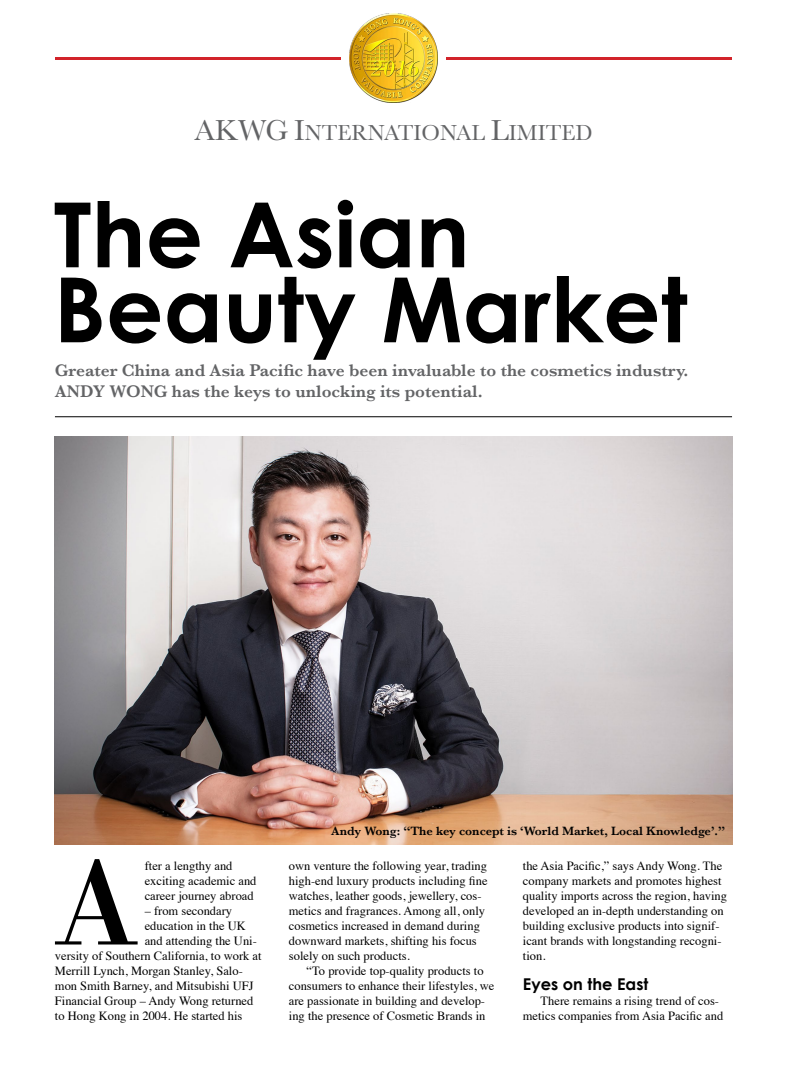
<style>
.page{position:relative;width:787px;height:1081px;background:#fff}
.page>*{position:absolute;margin:0;border:0;box-sizing:border-box;transform-origin:0 0}
.t1{font:700 90px/75px "Century Gothic";color:#000}
.t2{font:22.5px "Baskerville";color:#636466}
.t3{font:600 17.5px/21px "Baskerville";color:#636466}
.t4{font:700 16.25px "Century Gothic";color:#000}
.t5{font:12.5px/15px "Times";color:#000}
.t6{font:600 12.5px "Baskerville";color:#000}
.s1{font-size:30px}
</style>
<div class="page">
<hr style="left:55px;top:416px;width:677px;height:1px;background:#000">
<hr style="left:55px;top:57px;width:285px;height:2px;background:#d2232a">
<hr style="left:446px;top:57px;width:286px;height:2px;background:#d2232a">
<img style="left:349px;top:14px;width:89px;height:88px">
<svg style="left:55px;top:859px;width:83px;height:85px"></svg>
<img style="left:55px;top:437px;width:677px;height:407px">
<h2 class="t2" style="left:194px;top:119px;width:399px"><span class="s1">AKWG I</span>NTERNATIONAL <span class="s1">L</span>IMITED</h2>
<h1 class="t1" style="left:54px;top:195px;width:635px">The Asian<br>Beauty Market</h1>
<h3 class="t3" style="left:55px;top:360px;width:635px">Greater China and Asia Pacific have been invaluable to the cosmetics industry.<br>ANDY WONG has the keys to unlocking its potential.</h3>
<p class="t5" style="left:145px;top:857px;width:113px">fter a lengthy and exciting academic and career journey abroad</p>
<p class="t5" style="left:145px;top:902px;width:89px">– from secondary</p>
<p class="t5" style="left:145px;top:917px;width:103px">education in the UK</p>
<p class="t5" style="left:145px;top:932px;width:114px">and attending the Uni-</p>
<p class="t5" style="left:55px;top:947px;width:208px">versity of Southern California, to work at</p>
<p class="t5" style="left:55px;top:962px;width:189px">Merrill Lynch, Morgan Stanley, Salo-</p>
<p class="t5" style="left:55px;top:977px;width:200px">mon Smith Barney, and Mitsubishi UFJ</p>
<p class="t5" style="left:55px;top:992px;width:200px">Financial Group – Andy Wong returned</p>
<p class="t5" style="left:55px;top:1007px;width:189px">to Hong Kong in 2004. He started his</p>
<p class="t6" style="left:331px;top:822px;width:395px">Andy Wong: “The key concept is ‘World Market, Local Knowledge’.”</p>
<p class="t5" style="left:289px;top:857px;width:200px">own venture the following year, trading high-end luxury products including fine watches, leather goods, jewellery, cos&shy;metics and fragrances. Among all, only cosmetics increased in demand during downward markets, shifting his focus solely on such products.</p>
<p class="t5" style="left:289px;top:962px;width:207px;text-indent:18px">“To provide top-quality products to consumers to enhance their lifestyles, we are passionate in building and develop&shy;ing the presence of Cosmetic Brands in</p>
<p class="t5" style="left:523px;top:857px;width:206px">the Asia Pacific,” says Andy Wong. The company markets and promotes highest quality imports across the region, having developed an in-depth understanding on building exclusive products into signif&shy;icant brands with longstanding recogni&shy;tion.</p>
<h3 class="t4" style="left:523px;top:974px;width:127px">Eyes on the East</h3>
<p class="t5" style="left:523px;top:992px;width:202px;text-indent:18px">There remains a rising trend of cos&shy;metics companies from Asia Pacific and</p>
</div>
